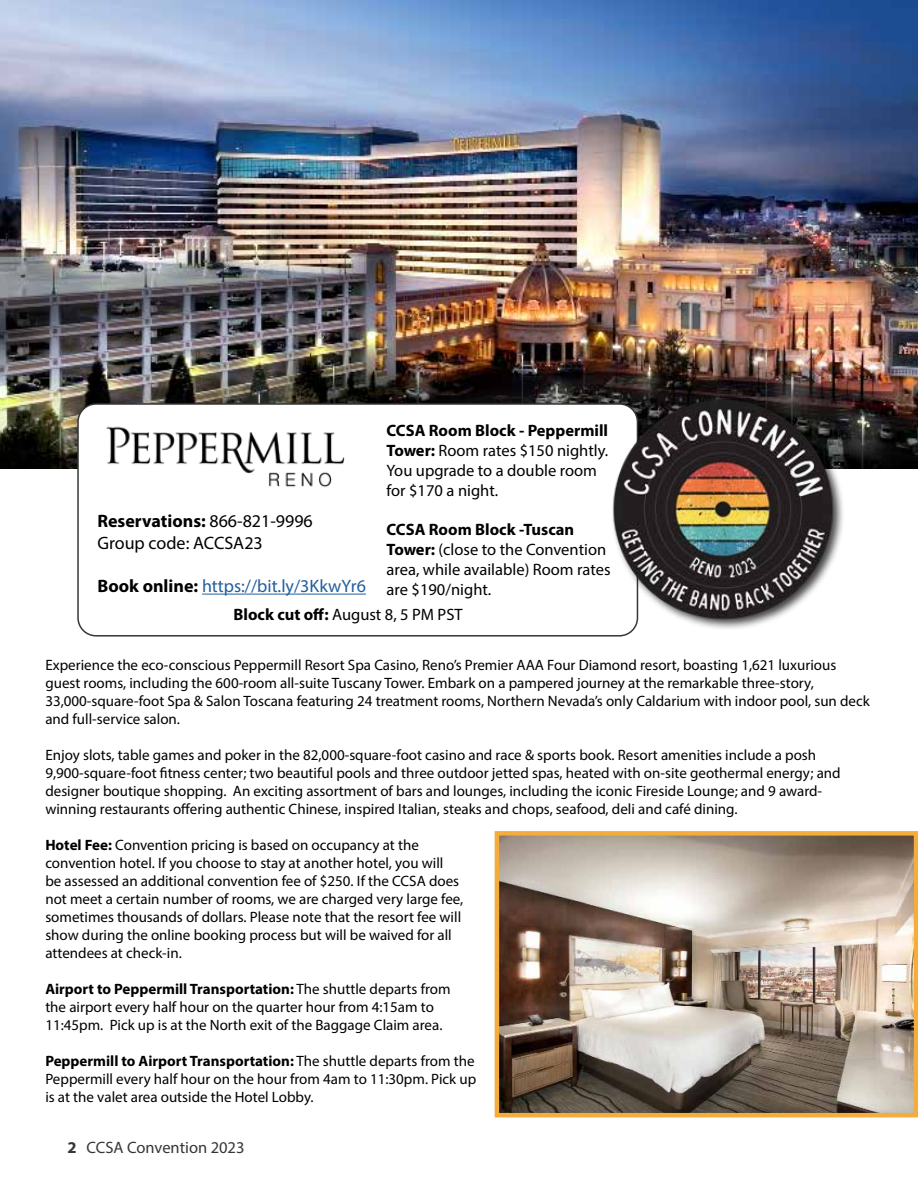
<style>
.page{position:relative;width:918px;height:1188px;background:#fff}
.page>*{position:absolute;margin:0;border:0;box-sizing:border-box;transform-origin:0 0}
.t1{font:18px/21.6px "Myriad Pro";color:#000}
.t2{font:18px "Myriad Pro";color:#215e9e}
.t3{font:16.5px/19.8px "Myriad Pro";color:#000}
.t4{font:16.5px "Myriad Pro";color:#353737}
.t5{font:15px/18px "Myriad Pro";color:#000}
.s1{font-weight:700}
.s2{font-weight:700;color:#000}
</style>
<div class="page">
<img style="left:0;top:0;width:918px;height:468px">
<div style="left:78px;top:404px;width:559px;height:232px;background:#fff;border-radius:18px"></div>
<div style="left:77px;top:403px;width:561px;height:234px;border:2px solid #353737;border-radius:18px"></div>
<img style="left:106px;top:426px;width:239px;height:62px">
<hr style="left:202px;top:594px;width:164px;height:1px;background:#215e9e">
<div style="left:611px;top:397px;width:234px;height:233px;background:#000;opacity:.75"></div>
<img style="left:606px;top:392px;width:233px;height:233px;border-radius:117px">
<img style="left:500px;top:836px;width:413px;height:276px">
<div style="left:495px;top:831px;width:423px;height:286px;border:4px solid #f4ac3c"></div>
<p class="t3" style="left:387px;top:420px;width:223px"><span class="s1">CCSA Room Block - Peppermill<br>Tower:</span> Room rates $150 nightly.<br>You upgrade to a double room for $170 a night.</p>
<p class="t3" style="left:387px;top:519px;width:225px"><span class="s1">CCSA Room Block -Tuscan<br>Tower:</span> (close to the Convention area, while available) Room rates are $190/night.</p>
<p class="t1" style="left:97px;top:510px;width:217px"><span class="s1">Reservations:</span> 866-821-9996<br>Group code: ACCSA23</p>
<p class="t2" style="left:97px;top:575px;width:270px"><span class="s2">Book online:</span> https://bit.ly/3KkwYr6</p>
<p class="t3" style="left:234px;top:604px;width:231px"><span class="s1">Block cut off:</span> August 8, 5 PM PST</p>
<p class="t5" style="left:45px;top:656px;width:826px">Experience the eco-conscious Peppermill Resort Spa Casino, Reno’s Premier AAA Four Diamond resort, boasting 1,621 luxurious guest rooms, including the 600-room all-suite Tuscany Tower. Embark on a pampered journey at the remarkable three-story, 33,000-square-foot Spa &amp; Salon Toscana featuring 24 treatment rooms, Northern Nevada’s only Caldarium with indoor pool, sun deck and full-service salon.</p>
<p class="t5" style="left:45px;top:746px;width:797px">Enjoy slots, table games and poker in the 82,000-square-foot casino and race &amp; sports book. Resort amenities include a posh 9,900-square-foot fitness center; two beautiful pools and three outdoor jetted spas, heated with on-site geothermal energy; and designer boutique shopping. An exciting assortment of bars and lounges, including the iconic Fireside Lounge; and 9 award&shy;winning restaurants offering authentic Chinese, inspired Italian, steaks and chops, seafood, deli and café dining.</p>
<p class="t5" style="left:45px;top:836px;width:419px"><span class="s1">Hotel Fee:</span> Convention pricing is based on occupancy at the convention hotel. If you choose to stay at another hotel, you will<br>be assessed an additional convention fee of $250. If the CCSA does not meet a certain number of rooms, we are charged very large fee, sometimes thousands of dollars. Please note that the resort fee will show during the online booking process but will be waived for all attendees at check-in.</p>
<p class="t5" style="left:45px;top:980px;width:407px"><span class="s1">Airport to Peppermill Transportation:</span> The shuttle departs from the airport every half hour on the quarter hour from 4:15am to<br>11:45pm. Pick up is at the North exit of the Baggage Claim area.</p>
<p class="t5" style="left:45px;top:1052px;width:432px;text-align:justify"><span class="s1">Peppermill to Airport Transportation:</span> The shuttle departs from the Peppermill every half hour on the hour from 4am to 11:30pm. Pick up is at the valet area outside the Hotel Lobby.</p>
<p class="t4" style="left:68px;top:1137px;width:179px"><span class="s1">2</span> CCSA Convention 2023</p>
</div>
